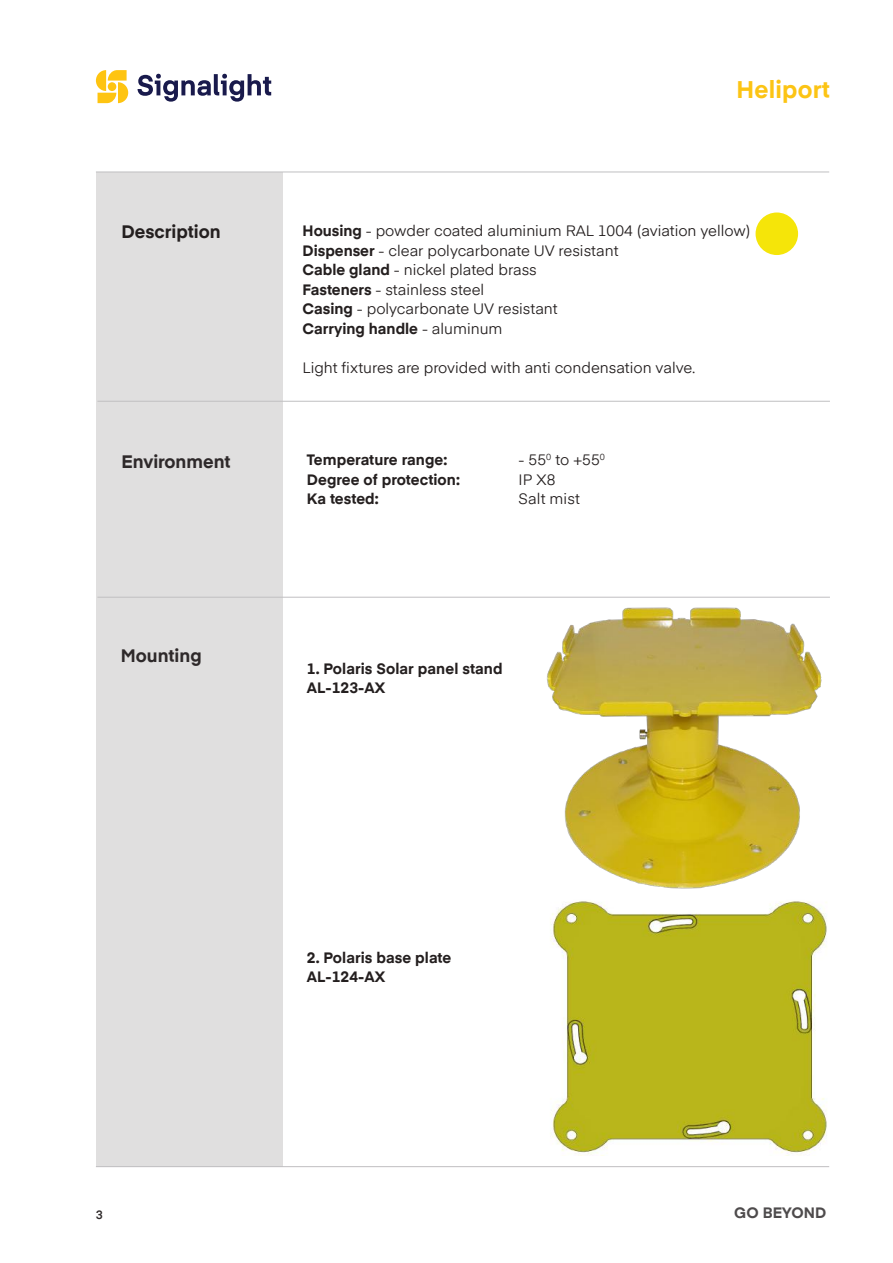
<style>
.page{position:relative;width:893px;height:1263px;background:#fff}
.page>*{position:absolute;margin:0;border:0;box-sizing:border-box;transform-origin:0 0}
.t1{font:700 24px "Eina 02";letter-spacing:.01em;color:#fcc414}
.t2{font:700 18px "Eina 01";color:#2e292a}
.t3{font:700 18px "Eina 01";color:#241f1f}
.t4{font:15px/19.5px "Eina 01";color:#241f1f}
.t5{font:700 15px/19.5px "Eina 01";letter-spacing:.005em;color:#241f1f}
.t6{font:700 15px "Eina 02";color:#4e4b4c}
.t7{font:600 12px "Eina 01";color:#2e292a}
.s1{font-weight:700}
</style>
<div class="page">
<div style="left:96px;top:172px;width:186px;height:995px;background:#e0dfdf"></div>
<hr style="left:96px;top:1166px;width:733px;height:1px;background:#c0bfc1">
<hr style="left:96px;top:172px;width:733px;height:1px;background:#c0bfc1">
<svg style="left:96px;top:70px;width:32px;height:33px"></svg>
<div style="left:108px;top:82px;width:8px;height:9px;background:#fec411;border-radius:50%"></div>
<svg style="left:138px;top:74px;width:133px;height:28px"></svg>
<div style="left:755px;top:212px;width:43px;height:43px;background:#f5e509;border-radius:50%"></div>
<hr style="left:97px;top:401px;width:733px;height:1px;background:#c0bfc1">
<hr style="left:97px;top:597px;width:733px;height:1px;background:#c0bfc1">
<img style="left:550px;top:901px;width:277px;height:254px">
<img style="left:547px;top:607px;width:275px;height:282px">
<h1 class="t1" style="left:736px;top:72px;width:95px">Heliport</h1>
<p class="t3" style="left:122px;top:219px;width:101px">Description</p>
<p class="t4" style="left:303px;top:220px;width:449px"><span class="s1">Housing</span> - powder coated aluminium RAL 1004 (aviation yellow)<br><span class="s1">Dispenser</span> - clear polycarbonate UV resistant<br><span class="s1">Cable gland</span> - nickel plated brass<br><span class="s1">Fasteners</span> - stainless steel<br><span class="s1">Casing</span> - polycarbonate UV resistant<br><span class="s1">Carrying handle</span> - aluminum</p>
<p class="t4" style="left:303px;top:356px;width:394px">Light fixtures are provided with anti condensation valve.</p>
<p class="t2" style="left:122px;top:448px;width:111px">Environment</p>
<p class="t2" style="left:121px;top:643px;width:82px">Mounting</p>
<p class="t5" style="left:307px;top:449px;width:142px">Temperature range:</p>
<p class="t4" style="left:519px;top:449px;width:88px">- 55<sup>0</sup> to +55<sup>0</sup></p>
<p class="t5" style="left:307px;top:469px;width:155px">Degree of protection:</p>
<p class="t4" style="left:519px;top:469px;width:38px">IP X8</p>
<p class="t5" style="left:307px;top:488px;width:73px">Ka tested:</p>
<p class="t4" style="left:519px;top:488px;width:63px">Salt mist</p>
<p class="t5" style="left:307px;top:657px;width:197px">1. Polaris Solar panel stand<br>AL-123-AX</p>
<p class="t7" style="left:96px;top:1205px;width:8px">3</p>
<p class="t5" style="left:307px;top:947px;width:146px">2. Polaris base plate<br>AL-124-AX</p>
<p class="t6" style="left:734px;top:1202px;width:93px">GO BEYOND</p>
</div>
